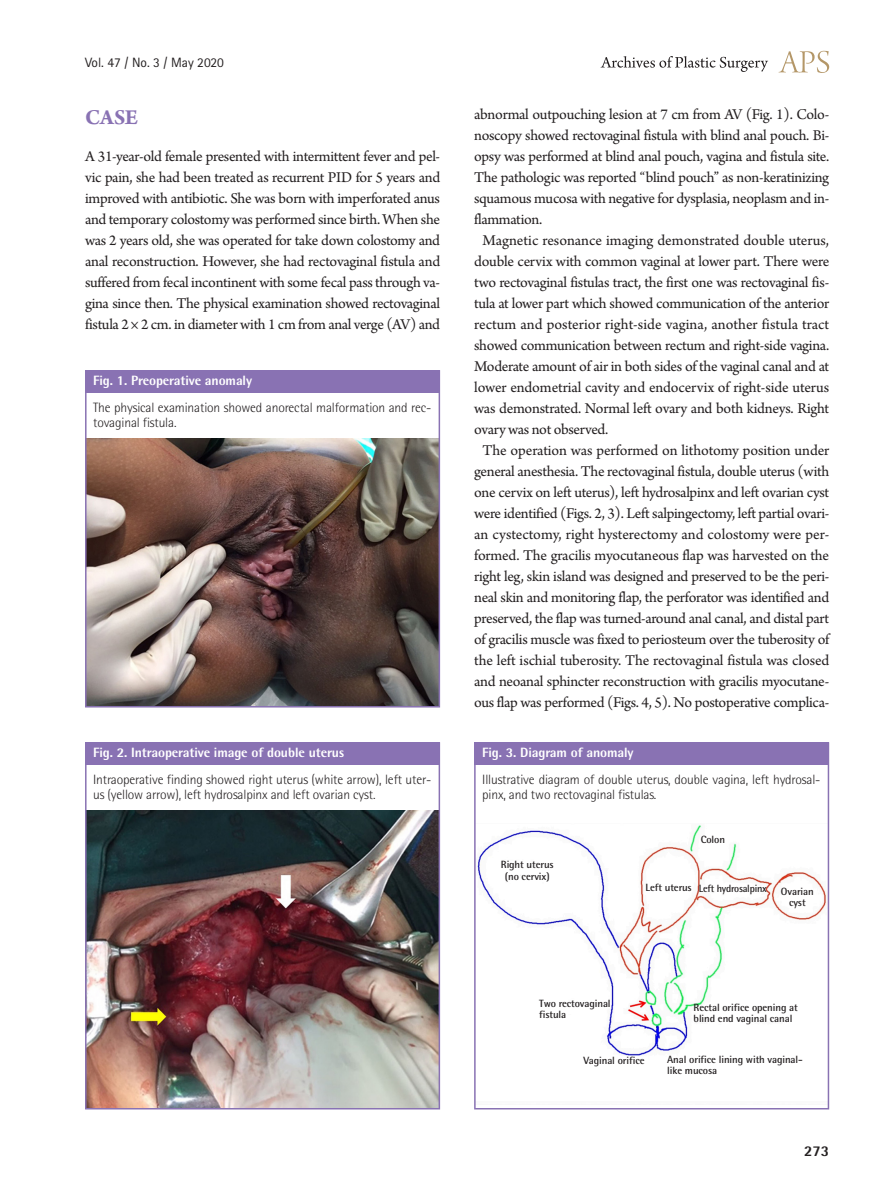
<style>
.page{position:relative;width:893px;height:1191px;background:#fff}
.page>*{position:absolute;margin:0;border:0;box-sizing:border-box;transform-origin:0 0}
.대제목{font:700 22.5px "Arno Pro";color:#8972b3}
.본문{font:15.75px/21px "Arno Pro";letter-spacing:-.02em;color:#231f20;text-align:justify}
.본문_0{font:15.75px/21px "Arno Pro";letter-spacing:-.02em;color:#231f20;text-align:justify}
.t1{font:800 15px "Rotis Semi Sans Std";color:#231f20}
.그림설명{font:300 13.5px/15px "Rotis Semi Sans Std";letter-spacing:-.01em;color:#231f20}
.표그림제목{font:800 13.5px "Rotis Semi Sans Std";letter-spacing:-.01em;color:#fff}
.t2{font:13.5px "Rotis Sans Serif Std";color:#231f20}
.그림지문{font:700 10.5px "Rotis Semi Sans Std";letter-spacing:-.01em;color:#231f20}
.그림지문-2{font:700 10.5px "Rotis Semi Sans Std";letter-spacing:-.01em;color:#231f20;scale:.95 1}
</style>
<div class="page">
<svg style="left:779px;top:51px;width:50px;height:22px"></svg>
<svg style="left:601px;top:56px;width:167px;height:16px"></svg>
<img style="left:88px;top:439px;width:349px;height:265px">
<img style="left:88px;top:811px;width:349px;height:295px">
<img style="left:477px;top:825px;width:349px;height:231px">
<div style="left:85px;top:370px;width:354px;height:22px;background:#8972b3"></div>
<div style="left:85px;top:742px;width:354px;height:22px;background:#8972b3"></div>
<div style="left:474px;top:742px;width:354px;height:22px;background:#8972b3"></div>
<div style="left:85px;top:370px;width:355px;height:337px;border:2px solid #8972b3"></div>
<div style="left:85px;top:742px;width:355px;height:367px;border:2px solid #8972b3"></div>
<div style="left:474px;top:742px;width:355px;height:367px;border:2px solid #8972b3"></div>
<p class="t2" style="left:85px;top:54px;width:140px">Vol. 47 / No. 3 / May 2020</p>
<p class="대제목" style="left:85px;top:105px;width:54px">CASE</p>
<p class="본문_0" style="left:85px;top:147px;width:357px">A 31-year-old female presented with intermittent fever and pel&shy;vic pain, she had been treated as recurrent PID for 5 years and improved with antibiotic. She was born with imperforated anus and temporary colostomy was performed since birth. When she was 2 years old, she was operated for take down colostomy and anal reconstruction. However, she had rectovaginal fistula and suffered from fecal incontinent with some fecal pass through va&shy;gina since then. The physical examination showed rectovaginal fistula 2 × 2 cm. in diameter with 1 cm from anal verge (AV) and</p>
<p class="표그림제목" style="left:93px;top:372px;width:160px">Fig. 1. Preoperative anomaly</p>
<p class="그림설명" style="left:93px;top:400px;width:340px">The physical examination showed anorectal malformation and rec&shy;tovaginal fistula.</p>
<p class="본문_0" style="left:474px;top:105px;width:357px">abnormal outpouching lesion at 7 cm from AV (Fig. 1). Colo&shy;noscopy showed rectovaginal fistula with blind anal pouch. Bi&shy;opsy was performed at blind anal pouch, vagina and fistula site.<br>The pathologic was reported “blind pouch” as non-keratinizing squamous mucosa with negative for dysplasia, neoplasm and in&shy;flammation.</p>
<p class="본문" style="left:474px;top:231px;width:357px;text-indent:9px">Magnetic resonance imaging demonstrated double uterus, double cervix with common vaginal at lower part. There were two rectovaginal fistulas tract, the first one was rectovaginal fis&shy;tula at lower part which showed communication of the anterior rectum and posterior right-side vagina, another fistula tract showed communication between rectum and right-side vagina.<br>Moderate amount of air in both sides of the vaginal canal and at lower endometrial cavity and endocervix of right-side uterus was demonstrated. Normal left ovary and both kidneys. Right ovary was not observed.</p>
<p class="본문" style="left:474px;top:441px;width:357px;text-align:center">The operation was performed on lithotomy position under general anesthesia. The rectovaginal fistula, double uterus (with one cervix on left uterus), left hydrosalpinx and left ovarian cyst were identified (Figs. 2, 3). Left salpingectomy, left partial ovari&shy;an cystectomy, right hysterectomy and colostomy were per&shy;formed. The gracilis myocutaneous flap was harvested on the right leg, skin island was designed and preserved to be the peri&shy;neal skin and monitoring flap, the perforator was identified and preserved, the flap was turned-around anal canal, and distal part of gracilis muscle was fixed to periosteum over the tuberosity of the left ischial tuberosity. The rectovaginal fistula was closed and neoanal sphincter reconstruction with gracilis myocutane&shy;ous flap was performed (Figs. 4, 5). No postoperative complica-</p>
<p class="표그림제목" style="left:93px;top:744px;width:252px">Fig. 2. Intraoperative image of double uterus</p>
<p class="표그림제목" style="left:482px;top:744px;width:153px">Fig. 3. Diagram of anomaly</p>
<p class="그림설명" style="left:93px;top:772px;width:340px">Intraoperative finding showed right uterus (white arrow), left uter&shy;us (yellow arrow), left hydrosalpinx and left ovarian cyst.</p>
<p class="그림설명" style="left:482px;top:772px;width:340px">Illustrative diagram of double uterus, double vagina, left hydrosal&shy;pinx, and two rectovaginal fistulas.</p>
<p class="그림지문" style="left:501px;top:857px;width:54px">Right uterus</p>
<p class="그림지문" style="left:505px;top:870px;width:46px">(no cervix)</p>
<p class="그림지문" style="left:701px;top:833px;width:26px">Colon</p>
<p class="그림지문" style="left:645px;top:881px;width:48px">Left uterus</p>
<p class="그림지문-2" style="left:699px;top:882px;width:73px">Left hydrosalpinx</p>
<p class="그림지문" style="left:781px;top:885px;width:34px">Ovarian</p>
<p class="그림지문" style="left:789px;top:895px;width:18px">cyst</p>
<p class="그림지문" style="left:539px;top:997px;width:73px">Two rectovaginal</p>
<p class="그림지문" style="left:539px;top:1007px;width:29px">fistula</p>
<p class="그림지문" style="left:694px;top:1001px;width:106px">Rectal orifice opening at</p>
<p class="그림지문" style="left:694px;top:1011px;width:100px">blind end vaginal canal</p>
<p class="그림지문" style="left:583px;top:1054px;width:63px">Vaginal orifice</p>
<p class="그림지문" style="left:667px;top:1053px;width:137px">Anal orifice lining with vaginal-</p>
<p class="그림지문" style="left:667px;top:1063px;width:51px">like mucosa</p>
<p class="t1" style="left:804px;top:1141px;width:27px">273</p>
</div>
